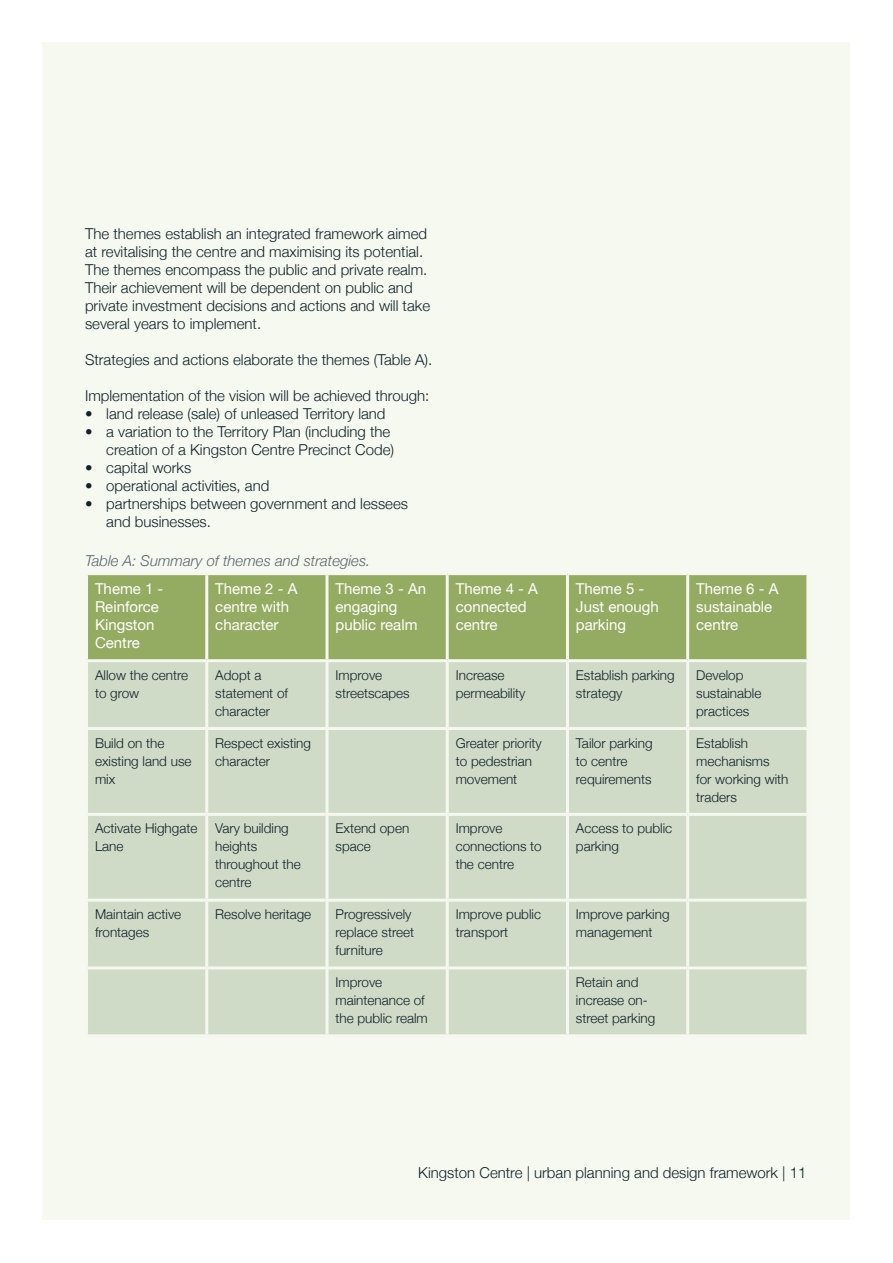
<style>
.page{position:relative;width:893px;height:1263px;background:#fff}
.page>*{position:absolute;margin:0;border:0;box-sizing:border-box;transform-origin:0 0}
.t1{font:300 15px/18px "Helvetica Neue";color:#10212a}
.t2{font:15px/18px "Helvetica Neue";color:#fff}
.t3{font:italic 300 15px "Helvetica Neue";color:#5a666d}
.t4{font:300 13.5px/18px "Helvetica Neue";color:#102029}
</style>
<div class="page">
<div style="left:43px;top:43px;width:807px;height:1177px;background:#f5f9f0"></div>
<div style="left:88px;top:575px;width:718px;height:84px;background:#94ab62"></div>
<div style="left:88px;top:662px;width:718px;height:372px;background:#cfdbc7"></div>
<div style="left:328px;top:730px;width:118px;height:236px;background:#cfdbc7"></div>
<hr style="left:205px;top:575px;width:3px;height:84px;background:#f6f8f0">
<hr style="left:325px;top:575px;width:3px;height:84px;background:#f6f8f0">
<hr style="left:446px;top:575px;width:3px;height:84px;background:#f6f8f0">
<hr style="left:566px;top:575px;width:3px;height:84px;background:#f6f8f0">
<hr style="left:686px;top:575px;width:3px;height:84px;background:#f6f8f0">
<hr style="left:205px;top:662px;width:3px;height:65px;background:#f6f8f0">
<hr style="left:325px;top:662px;width:3px;height:65px;background:#f6f8f0">
<hr style="left:446px;top:662px;width:3px;height:65px;background:#f6f8f0">
<hr style="left:566px;top:662px;width:3px;height:65px;background:#f6f8f0">
<hr style="left:686px;top:662px;width:3px;height:65px;background:#f6f8f0">
<hr style="left:85px;top:727px;width:122px;height:3px;background:#f6f8f0">
<hr style="left:207px;top:727px;width:121px;height:3px;background:#f6f8f0">
<hr style="left:205px;top:730px;width:3px;height:83px;background:#f6f8f0">
<hr style="left:446px;top:727px;width:242px;height:3px;background:#f6f8f0">
<hr style="left:566px;top:730px;width:3px;height:83px;background:#f6f8f0">
<hr style="left:688px;top:727px;width:121px;height:3px;background:#f6f8f0">
<hr style="left:686px;top:730px;width:3px;height:83px;background:#f6f8f0">
<hr style="left:85px;top:813px;width:122px;height:3px;background:#f6f8f0">
<hr style="left:207px;top:813px;width:118px;height:3px;background:#f6f8f0">
<hr style="left:205px;top:816px;width:3px;height:83px;background:#f6f8f0">
<hr style="left:449px;top:813px;width:239px;height:3px;background:#f6f8f0">
<hr style="left:566px;top:816px;width:3px;height:83px;background:#f6f8f0">
<hr style="left:688px;top:813px;width:121px;height:3px;background:#f6f8f0">
<hr style="left:686px;top:816px;width:3px;height:83px;background:#f6f8f0">
<hr style="left:85px;top:899px;width:122px;height:3px;background:#f6f8f0">
<hr style="left:207px;top:899px;width:118px;height:3px;background:#f6f8f0">
<hr style="left:205px;top:902px;width:3px;height:64px;background:#f6f8f0">
<hr style="left:449px;top:899px;width:239px;height:3px;background:#f6f8f0">
<hr style="left:566px;top:902px;width:3px;height:64px;background:#f6f8f0">
<hr style="left:688px;top:899px;width:121px;height:3px;background:#f6f8f0">
<hr style="left:686px;top:902px;width:3px;height:64px;background:#f6f8f0">
<hr style="left:85px;top:966px;width:122px;height:3px;background:#f6f8f0">
<hr style="left:207px;top:966px;width:121px;height:3px;background:#f6f8f0">
<hr style="left:205px;top:969px;width:3px;height:65px;background:#f6f8f0">
<hr style="left:325px;top:969px;width:3px;height:65px;background:#f6f8f0">
<hr style="left:446px;top:966px;width:121px;height:3px;background:#f6f8f0">
<hr style="left:446px;top:969px;width:3px;height:65px;background:#f6f8f0">
<hr style="left:567px;top:966px;width:121px;height:3px;background:#f6f8f0">
<hr style="left:566px;top:969px;width:3px;height:65px;background:#f6f8f0">
<hr style="left:688px;top:966px;width:121px;height:3px;background:#f6f8f0">
<hr style="left:686px;top:969px;width:3px;height:65px;background:#f6f8f0">
<hr style="left:325px;top:727px;width:124px;height:3px;background:#f6f8f0">
<hr style="left:325px;top:730px;width:3px;height:83px;background:#f6f8f0">
<hr style="left:446px;top:730px;width:3px;height:83px;background:#f6f8f0">
<hr style="left:325px;top:813px;width:124px;height:3px;background:#f6f8f0">
<hr style="left:325px;top:816px;width:3px;height:83px;background:#f6f8f0">
<hr style="left:446px;top:816px;width:3px;height:83px;background:#f6f8f0">
<hr style="left:325px;top:899px;width:124px;height:3px;background:#f6f8f0">
<hr style="left:325px;top:902px;width:3px;height:64px;background:#f6f8f0">
<hr style="left:446px;top:902px;width:3px;height:64px;background:#f6f8f0">
<hr style="left:325px;top:966px;width:124px;height:3px;background:#f6f8f0">
<p class="t1" style="left:85px;top:224px;width:347px">The themes establish an integrated framework aimed at revitalising the centre and maximising its potential.<br>The themes encompass the public and private realm.<br>Their achievement will be dependent on public and private investment decisions and actions and will take several years to implement.</p>
<p class="t1" style="left:85px;top:350px;width:349px">Strategies and actions elaborate the themes (Table A).</p>
<p class="t1" style="left:85px;top:386px;width:346px">Implementation of the vision will be achieved through:</p>
<p class="t1" style="left:85px;top:404px;width:302px">• land release (sale) of unleased Territory land</p>
<p class="t1" style="left:85px;top:422px;width:311px;text-align:right">• a variation to the Territory Plan (including the creation of a Kingston Centre Precinct Code)</p>
<p class="t1" style="left:85px;top:458px;width:108px">• capital works</p>
<p class="t1" style="left:85px;top:476px;width:186px">• operational activities, and</p>
<p class="t1" style="left:106px;top:494px;width:303px;text-indent:-21px">• partnerships between government and lessees and businesses.</p>
<p class="t3" style="left:85px;top:552px;width:287px">Table A: Summary of themes and strategies.</p>
<p class="t2" style="left:95px;top:579px;width:70px">Theme 1 -<br>Reinforce<br>Kingston<br>Centre</p>
<p class="t2" style="left:215px;top:579px;width:84px">Theme 2 - A centre with character</p>
<p class="t2" style="left:335px;top:579px;width:92px">Theme 3 - An engaging public realm</p>
<p class="t2" style="left:456px;top:579px;width:84px">Theme 4 - A connected centre</p>
<p class="t2" style="left:576px;top:579px;width:84px">Theme 5 -<br>Just enough parking</p>
<p class="t2" style="left:696px;top:579px;width:84px">Theme 6 - A sustainable centre</p>
<p class="t4" style="left:95px;top:666px;width:95px">Allow the centre to grow</p>
<p class="t4" style="left:215px;top:666px;width:74px">Adopt a statement of character</p>
<p class="t4" style="left:335px;top:666px;width:76px">Improve streetscapes</p>
<p class="t4" style="left:456px;top:666px;width:71px">Increase permeability</p>
<p class="t4" style="left:576px;top:666px;width:100px">Establish parking strategy</p>
<p class="t4" style="left:696px;top:666px;width:67px">Develop sustainable practices</p>
<p class="t4" style="left:95px;top:733px;width:98px">Build on the existing land use mix</p>
<p class="t4" style="left:215px;top:733px;width:97px">Respect existing character</p>
<p class="t4" style="left:456px;top:733px;width:88px">Greater priority to pedestrian movement</p>
<p class="t4" style="left:576px;top:733px;width:78px">Tailor parking to centre requirements</p>
<p class="t4" style="left:696px;top:733px;width:94px">Establish mechanisms<br>for working with traders</p>
<p class="t4" style="left:95px;top:819px;width:104px">Activate Highgate<br>Lane</p>
<p class="t4" style="left:215px;top:819px;width:87px">Vary building heights throughout the centre</p>
<p class="t4" style="left:335px;top:819px;width:75px">Extend open space</p>
<p class="t4" style="left:456px;top:819px;width:88px">Improve connections to the centre</p>
<p class="t4" style="left:576px;top:819px;width:98px">Access to public parking</p>
<p class="t4" style="left:95px;top:905px;width:88px">Maintain active frontages</p>
<p class="t4" style="left:215px;top:905px;width:98px">Resolve heritage</p>
<p class="t4" style="left:335px;top:905px;width:80px">Progressively replace street furniture</p>
<p class="t4" style="left:456px;top:905px;width:87px">Improve public transport</p>
<p class="t4" style="left:576px;top:905px;width:95px">Improve parking management</p>
<p class="t4" style="left:335px;top:973px;width:94px">Improve maintenance of the public realm</p>
<p class="t4" style="left:576px;top:973px;width:81px">Retain and increase on&shy;street parking</p>
<p class="t1" style="left:418px;top:1163px;width:390px">Kingston Centre | urban planning and design framework | 11</p>
</div>
